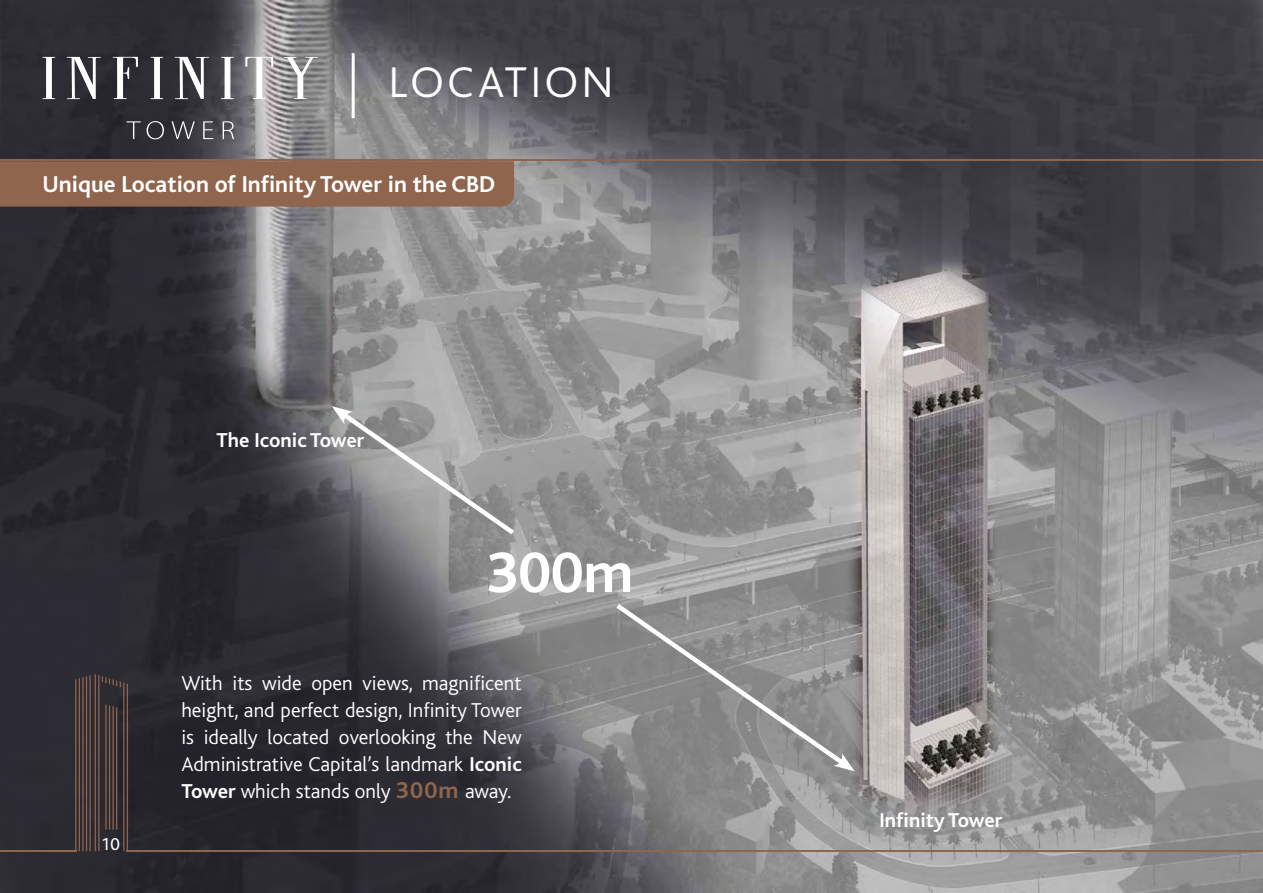
<style>
.page{position:relative;width:1263px;height:893px;background:#fff}
.page>*{position:absolute;margin:0;border:0;box-sizing:border-box;transform-origin:0 0}
.t1{font:700 60px "Bliss";color:#fff}
.t2{font:300 45px "Bliss";letter-spacing:.075em;color:#fff}
.t3{font:700 24px "Bliss";color:#fff}
.t4{font:700 24px "Bliss";color:#8f654e}
.t5{font:300 21px "Bliss";color:#fff}
.t6{font:700 21px "Bliss";color:#fff}
.t7{font:18px "Bliss";color:#fff}
.s1{font-weight:700}
</style>
<div class="page">
<img style="left:0;top:0;width:1263px;height:893px">
<div style="left:0;top:161px;width:514px;height:46px;background:#8f654e"></div>
<hr style="left:79px;top:678px;width:1px;height:173px;background:#8f654e">
<hr style="left:75px;top:679px;width:1px;height:172px;background:#8f654e">
<hr style="left:82px;top:677px;width:2px;height:174px;background:#8f654e">
<hr style="left:86px;top:676px;width:1px;height:175px;background:#8f654e">
<hr style="left:89px;top:675px;width:2px;height:176px;background:#8f654e">
<svg style="left:102px;top:676px;width:19px;height:11px"></svg>
<hr style="left:95px;top:674px;width:1px;height:177px;background:#8f654e">
<hr style="left:98px;top:675px;width:1px;height:176px;background:#8f654e">
<hr style="left:123px;top:682px;width:1px;height:169px;background:#8f654e">
<hr style="left:127px;top:683px;width:1px;height:168px;background:#8f654e">
<hr style="left:116px;top:707px;width:1px;height:123px;background:#8f654e">
<hr style="left:105px;top:705px;width:2px;height:125px;background:#8f654e">
<hr style="left:112px;top:706px;width:2px;height:124px;background:#8f654e">
<hr style="left:109px;top:706px;width:1px;height:124px;background:#8f654e">
<hr style="left:127px;top:851px;width:1136px;height:1px;background:#8f654e">
<hr style="left:0;top:851px;width:76px;height:1px;background:#8f654e">
<svg style="left:43px;top:57px;width:12px;height:42px"></svg>
<svg style="left:67px;top:57px;width:34px;height:42px"></svg>
<svg style="left:113px;top:57px;width:25px;height:42px"></svg>
<svg style="left:151px;top:57px;width:12px;height:42px"></svg>
<svg style="left:175px;top:57px;width:34px;height:42px"></svg>
<svg style="left:221px;top:57px;width:13px;height:42px"></svg>
<svg style="left:245px;top:57px;width:28px;height:42px"></svg>
<svg style="left:284px;top:57px;width:34px;height:42px"></svg>
<svg style="left:127px;top:121px;width:14px;height:18px"></svg>
<svg style="left:147px;top:121px;width:17px;height:18px"></svg>
<svg style="left:172px;top:121px;width:23px;height:18px"></svg>
<svg style="left:203px;top:121px;width:10px;height:18px"></svg>
<svg style="left:223px;top:121px;width:11px;height:18px"></svg>
<hr style="left:352px;top:53px;width:3px;height:65px;background:#fff">
<hr style="left:0;top:160px;width:1263px;height:1px;background:#8f654e">
<svg style="left:611px;top:600px;width:244px;height:171px;background:#909090"></svg>
<svg style="left:332px;top:406px;width:187px;height:133px;background:#99999a"></svg>
<h2 class="t2" style="left:388px;top:59px;width:227px">LOCATION</h2>
<p class="t3" style="left:43px;top:171px;width:454px">Unique Location of InfinityTower in the CBD</p>
<p class="t6" style="left:216px;top:429px;width:149px">The IconicTower</p>
<h1 class="t1" style="left:486px;top:541px;width:149px">300m</h1>
<p class="t7" style="left:101px;top:835px;width:20px">10</p>
<p class="t5" style="left:181px;top:672px;width:43px">With</p>
<p class="t5" style="left:181px;top:699px;width:342px">height, and perfect design, Infinity Tower</p>
<p class="t5" style="left:482px;top:726px;width:41px">New</p>
<p class="t5" style="left:262px;top:672px;width:41px">wide</p>
<p class="t5" style="left:362px;top:672px;width:161px">views, magnificent</p>
<p class="t5" style="left:232px;top:672px;width:21px">its</p>
<p class="t5" style="left:311px;top:672px;width:43px">open</p>
<p class="t5" style="left:204px;top:726px;width:56px">ideally</p>
<p class="t5" style="left:268px;top:726px;width:63px">located</p>
<p class="t5" style="left:339px;top:726px;width:98px">overlooking</p>
<p class="t5" style="left:445px;top:726px;width:29px">the</p>
<p class="t5" style="left:181px;top:726px;width:14px">is</p>
<p class="t5" style="left:181px;top:753px;width:342px">Administrative Capital s’ landmark <span class="s1">Iconic</span></p>
<p class="t5" style="left:465px;top:780px;width:48px">away.</p>
<p class="t4" style="left:396px;top:778px;width:64px">300m</p>
<p class="t5" style="left:181px;top:780px;width:211px"><span class="s1">Tower</span> which stands only</p>
<p class="t6" style="left:879px;top:809px;width:124px">InfinityTower</p>
</div>
